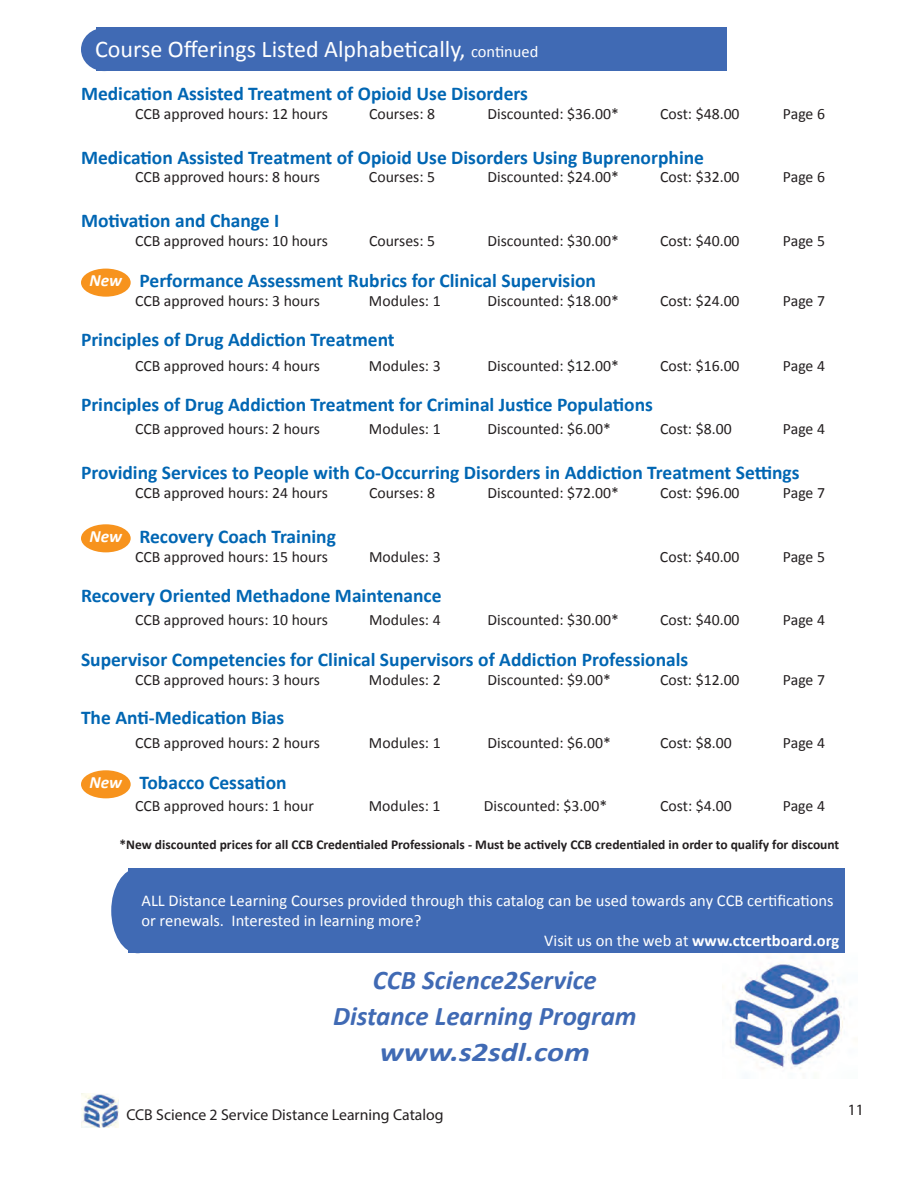
<style>
.page{position:relative;width:918px;height:1188px;background:#fff}
.page>*{position:absolute;margin:0;border:0;box-sizing:border-box;transform-origin:0 0}
.t1{font:italic 700 27px "Calibri";color:#406ab4}
.t2{font:italic 700 27px "Calibri";color:#406ab4;scale:1.19 1}
.t3{font:24px "Calibri";color:#fff}
.synnopsiscourse_ttl{font:700 19.5px "Calibri";color:#0166b3}
.t4{font:italic 700 17.25px "Calibri";letter-spacing:-.005em;color:#fff}
.t5{font:16.5px/19.8px "Calibri";color:#fff}
.t6{font:700 16.5px "Calibri";color:#fff}
.synnopsiscourse_lock{font:15.75px "Calibri";color:#231f20}
.synnopsiscourse_ttl-2{font:15.75px "Calibri";color:#231f20}
.t7{font:15.75px "Myriad Pro";color:#231f20}
.synnopsiscourse_ttl-3{font:700 13.5px "Calibri";color:#231f20}
.s1{font-size:16.5px}
.s2{font-weight:400}
</style>
<div class="page">
<img style="left:81px;top:1093px;width:38px;height:35px">
<img style="left:722px;top:963px;width:129px;height:106px">
<div style="left:81px;top:269px;width:50px;height:28px;background:#f7931d;border-radius:50%"></div>
<div style="left:81px;top:524px;width:50px;height:28px;background:#f7931d;border-radius:50%"></div>
<div style="left:81px;top:770px;width:50px;height:28px;background:#f7931d;border-radius:50%"></div>
<div style="left:96px;top:28px;width:631px;height:43px;background:#406ab4"></div>
<div style="left:81px;top:28px;width:47px;height:43px;background:#406ab4;border-radius:50%"></div>
<div style="left:128px;top:868px;width:717px;height:85px;background:#406ab4"></div>
<div style="left:111px;top:868px;width:53px;height:85px;background:#406ab4;border-radius:50%"></div>
<p class="t3" style="left:95px;top:34px;width:445px">Course Offerings Listed Alphabetically, <span class="s1">continued</span></p>
<p class="synnopsiscourse_ttl" style="left:81px;top:81px;width:448px">Medication Assisted Treatment of Opioid Use Disorders</p>
<p class="synnopsiscourse_lock" style="left:135px;top:104px;width:194px">CCB approved hours: 12 hours</p>
<p class="synnopsiscourse_lock" style="left:369px;top:104px;width:68px">Courses: 8</p>
<p class="synnopsiscourse_lock" style="left:487px;top:104px;width:133px">Discounted: $36.00*</p>
<p class="synnopsiscourse_lock" style="left:660px;top:104px;width:81px">Cost: $48.00</p>
<p class="synnopsiscourse_lock" style="left:783px;top:104px;width:44px">Page 6</p>
<p class="synnopsiscourse_ttl" style="left:81px;top:145px;width:625px">Medication Assisted Treatment of Opioid Use Disorders Using Buprenorphine</p>
<p class="synnopsiscourse_lock" style="left:135px;top:167px;width:186px">CCB approved hours: 8 hours</p>
<p class="synnopsiscourse_lock" style="left:369px;top:167px;width:68px">Courses: 5</p>
<p class="synnopsiscourse_lock" style="left:487px;top:167px;width:133px">Discounted: $24.00*</p>
<p class="synnopsiscourse_lock" style="left:660px;top:167px;width:81px">Cost: $32.00</p>
<p class="synnopsiscourse_lock" style="left:783px;top:167px;width:44px">Page 6</p>
<p class="synnopsiscourse_ttl" style="left:81px;top:208px;width:200px">Motivation and Change I</p>
<p class="synnopsiscourse_lock" style="left:135px;top:231px;width:194px">CCB approved hours: 10 hours</p>
<p class="synnopsiscourse_lock" style="left:369px;top:231px;width:68px">Courses: 5</p>
<p class="synnopsiscourse_lock" style="left:487px;top:231px;width:133px">Discounted: $30.00*</p>
<p class="synnopsiscourse_lock" style="left:660px;top:231px;width:81px">Cost: $40.00</p>
<p class="synnopsiscourse_lock" style="left:783px;top:231px;width:44px">Page 5</p>
<p class="t4" style="left:89px;top:269px;width:34px">New</p>
<p class="synnopsiscourse_ttl" style="left:139px;top:268px;width:458px">Performance Assessment Rubrics for Clinical Supervision</p>
<p class="synnopsiscourse_lock" style="left:135px;top:291px;width:186px">CCB approved hours: 3 hours</p>
<p class="synnopsiscourse_lock" style="left:369px;top:291px;width:73px">Modules: 1</p>
<p class="synnopsiscourse_lock" style="left:488px;top:291px;width:133px">Discounted: $18.00*</p>
<p class="synnopsiscourse_lock" style="left:660px;top:291px;width:81px">Cost: $24.00</p>
<p class="synnopsiscourse_lock" style="left:783px;top:291px;width:44px">Page 7</p>
<p class="synnopsiscourse_ttl" style="left:81px;top:327px;width:315px">Principles of Drug Addiction Treatment</p>
<p class="synnopsiscourse_lock" style="left:135px;top:356px;width:186px">CCB approved hours: 4 hours</p>
<p class="synnopsiscourse_lock" style="left:369px;top:356px;width:73px">Modules: 3</p>
<p class="synnopsiscourse_lock" style="left:488px;top:356px;width:133px">Discounted: $12.00*</p>
<p class="synnopsiscourse_lock" style="left:660px;top:356px;width:81px">Cost: $16.00</p>
<p class="synnopsiscourse_lock" style="left:783px;top:356px;width:44px">Page 4</p>
<p class="synnopsiscourse_ttl" style="left:81px;top:392px;width:573px">Principles of Drug Addiction Treatment for Criminal Justice Populations</p>
<p class="synnopsiscourse_lock" style="left:135px;top:419px;width:186px">CCB approved hours: 2 hours</p>
<p class="synnopsiscourse_lock" style="left:369px;top:419px;width:73px">Modules: 1</p>
<p class="synnopsiscourse_lock" style="left:488px;top:419px;width:125px">Discounted: $6.00*</p>
<p class="synnopsiscourse_lock" style="left:660px;top:419px;width:73px">Cost: $8.00</p>
<p class="synnopsiscourse_lock" style="left:783px;top:419px;width:44px">Page 4</p>
<p class="synnopsiscourse_ttl" style="left:81px;top:460px;width:720px">Providing Services to People with Co-Occurring Disorders in Addiction Treatment Settings</p>
<p class="synnopsiscourse_lock" style="left:135px;top:483px;width:194px">CCB approved hours: 24 hours</p>
<p class="synnopsiscourse_lock" style="left:369px;top:483px;width:68px">Courses: 8</p>
<p class="synnopsiscourse_lock" style="left:487px;top:483px;width:133px">Discounted: $72.00*</p>
<p class="synnopsiscourse_lock" style="left:660px;top:483px;width:81px">Cost: $96.00</p>
<p class="synnopsiscourse_lock" style="left:783px;top:483px;width:44px">Page 7</p>
<p class="t4" style="left:89px;top:525px;width:34px">New</p>
<p class="synnopsiscourse_ttl" style="left:139px;top:524px;width:198px">Recovery Coach Training</p>
<p class="synnopsiscourse_lock" style="left:135px;top:547px;width:194px">CCB approved hours: 15 hours</p>
<p class="synnopsiscourse_lock" style="left:369px;top:547px;width:73px">Modules: 3</p>
<p class="synnopsiscourse_lock" style="left:660px;top:547px;width:81px">Cost: $40.00</p>
<p class="synnopsiscourse_lock" style="left:783px;top:547px;width:44px">Page 5</p>
<p class="synnopsiscourse_ttl" style="left:81px;top:583px;width:362px">Recovery Oriented Methadone Maintenance</p>
<p class="synnopsiscourse_lock" style="left:135px;top:610px;width:194px">CCB approved hours: 10 hours</p>
<p class="synnopsiscourse_lock" style="left:369px;top:610px;width:73px">Modules: 4</p>
<p class="synnopsiscourse_lock" style="left:488px;top:610px;width:133px">Discounted: $30.00*</p>
<p class="synnopsiscourse_lock" style="left:660px;top:610px;width:81px">Cost: $40.00</p>
<p class="synnopsiscourse_lock" style="left:783px;top:610px;width:44px">Page 4</p>
<p class="synnopsiscourse_ttl" style="left:81px;top:647px;width:609px">Supervisor Competencies for Clinical Supervisors of Addiction Professionals</p>
<p class="synnopsiscourse_lock" style="left:135px;top:670px;width:186px">CCB approved hours: 3 hours</p>
<p class="synnopsiscourse_lock" style="left:369px;top:670px;width:73px">Modules: 2</p>
<p class="synnopsiscourse_lock" style="left:488px;top:670px;width:125px">Discounted: $9.00*</p>
<p class="synnopsiscourse_lock" style="left:660px;top:670px;width:81px">Cost: $12.00</p>
<p class="synnopsiscourse_lock" style="left:783px;top:670px;width:44px">Page 7</p>
<p class="synnopsiscourse_ttl" style="left:81px;top:706px;width:205px">The Anti-Medication Bias</p>
<p class="synnopsiscourse_lock" style="left:135px;top:733px;width:186px">CCB approved hours: 2 hours</p>
<p class="synnopsiscourse_lock" style="left:369px;top:733px;width:73px">Modules: 1</p>
<p class="synnopsiscourse_lock" style="left:488px;top:733px;width:125px">Discounted: $6.00*</p>
<p class="synnopsiscourse_lock" style="left:660px;top:733px;width:73px">Cost: $8.00</p>
<p class="synnopsiscourse_lock" style="left:783px;top:733px;width:44px">Page 4</p>
<p class="t4" style="left:89px;top:771px;width:34px">New</p>
<p class="synnopsiscourse_ttl" style="left:139px;top:770px;width:149px">Tobacco Cessation</p>
<p class="synnopsiscourse_ttl-2" style="left:135px;top:797px;width:181px">CCB approved hours: 1 hour</p>
<p class="synnopsiscourse_ttl-2" style="left:369px;top:797px;width:73px">Modules: 1</p>
<p class="synnopsiscourse_ttl-2" style="left:484px;top:797px;width:125px">Discounted: $3.00*</p>
<p class="synnopsiscourse_ttl-2" style="left:660px;top:797px;width:73px">Cost: $4.00</p>
<p class="synnopsiscourse_ttl-2" style="left:783px;top:797px;width:44px">Page 4</p>
<p class="synnopsiscourse_ttl-3" style="left:120px;top:836px;width:721px">*New discounted prices for all CCB Credentialed Professionals - Must be actively CCB credentialed in order to qualify for discount</p>
<p class="t5" style="left:141px;top:890px;width:694px">ALL Distance Learning Courses provided through this catalog can be used towards any CCB certifications or renewals. Interested in learning more?</p>
<p class="t6" style="left:544px;top:930px;width:296px"><span class="s2">Visit us on the web at</span> www.ctcertboard.org</p>
<p class="t1" style="left:373px;top:963px;width:225px">CCB Science2Service</p>
<p class="t1" style="left:333px;top:999px;width:305px">Distance Learning Program</p>
<p class="t2" style="left:380px;top:1035px;width:178px">www.s2sdl.com</p>
<p class="t7" style="left:126px;top:1105px;width:319px">CCB Science 2 Service Distance Learning Catalog</p>
<p class="t7" style="left:848px;top:1100px;width:18px">11</p>
</div>
